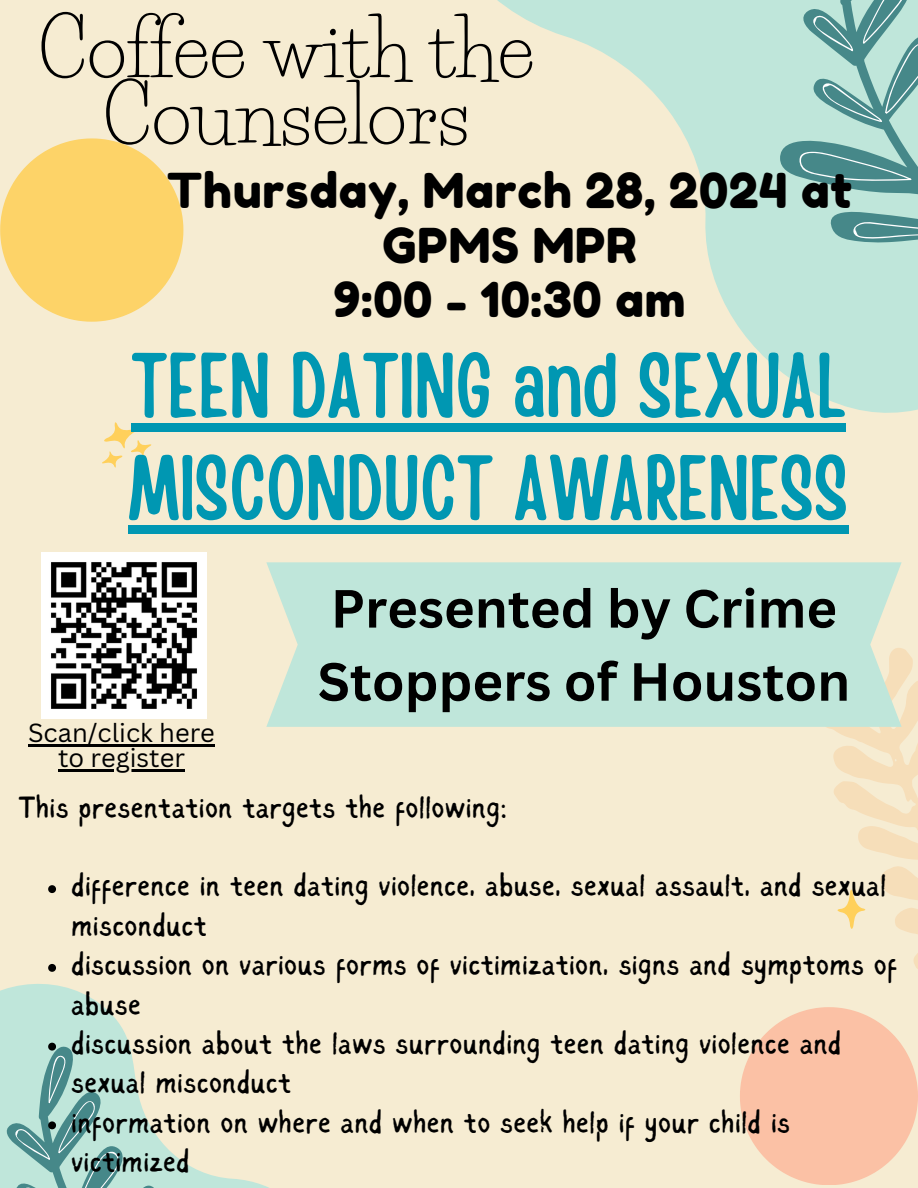
<style>
.page{position:relative;width:918px;height:1188px;background:#f6ecd2}
.page>*{position:absolute;margin:0;border:0;box-sizing:border-box;transform-origin:0 0}
.t1{font:91.2px/102.3px "Handy Casual Condensed";color:#0097b2}
.t2{font:78px/66.3px "Life Savers";color:#000;text-align:center}
.t3{font:700 52.5px/73.2px "Canva Sans";color:#000}
.t4{font:48px/54.6px "Fredoka One";letter-spacing:.015em;color:#000;text-align:center}
.t5{font:30.75px/39.3px "Sigher";letter-spacing:.01em;color:#000}
.t6{font:25.5px "Canva Sans";color:#000}
</style>
<div class="page">
<svg style="left:0;top:984px;width:269px;height:204px"></svg>
<svg style="left:497px;top:0;width:421px;height:413px"></svg>
<svg style="left:0;top:138px;width:183px;height:184px"></svg>
<svg style="left:826px;top:648px;width:92px;height:321px"></svg>
<svg style="left:740px;top:1007px;width:178px;height:178px"></svg>
<svg style="left:780px;top:0;width:138px;height:251px"></svg>
<svg style="left:48px;top:885px;width:8px;height:8px"></svg>
<svg style="left:48px;top:964px;width:8px;height:8px"></svg>
<svg style="left:0;top:1043px;width:197px;height:145px"></svg>
<svg style="left:102px;top:422px;width:50px;height:46px"></svg>
<svg style="left:836px;top:888px;width:31px;height:43px"></svg>
<div style="left:266px;top:562px;width:636px;height:165px;background:#bfe6da"></div>
<img style="left:41px;top:553px;width:166px;height:165px">
<div style="left:131px;top:423px;width:715px;height:9px;background:#0097b2"></div>
<div style="left:128px;top:525px;width:721px;height:9px;background:#0097b2"></div>
<hr style="left:28px;top:745px;width:187px;height:2px;background:#000">
<hr style="left:58px;top:769px;width:127px;height:3px;background:#000">
<h3 class="t2" style="left:38px;top:16px;width:497px">Coffee with the<br>Counselors</h3>
<p class="t4" style="left:167px;top:163px;width:686px">Thursday, March 28, 2024 at<br>GPMS MPR<br>9:00 - 10:30 am</p>
<p class="t1" style="left:128px;top:329px;width:722px">TEEN DATING and SEXUAL<br>MISCONDUCT AWARENESS</p>
<p class="t6" style="left:28px;top:715px;width:188px">Scan/click here</p>
<h5 class="t6" style="left:58px;top:740px;width:128px">to register</h5>
<h1 class="t3" style="left:318px;top:571px;width:534px">Presented by Crime<br>Stoppers of Houston</h1>
<p class="t5" style="left:19px;top:790px;width:489px">This presentation targets the following:</p>
<p class="t5" style="left:71px;top:868px;width:816px">difference in teen dating violence, abuse, sexual assault, and sexual misconduct</p>
<h2 class="t5" style="left:71px;top:947px;width:828px">discussion on various forms of victimization, signs and symptoms of abuse</h2>
<p class="t5" style="left:71px;top:1026px;width:772px">discussion about the laws surrounding teen dating violence and sexual misconduct</p>
<h4 class="t5" style="left:71px;top:1105px;width:720px">information on where and when to seek help if your child is victimized</h4>
</div>
